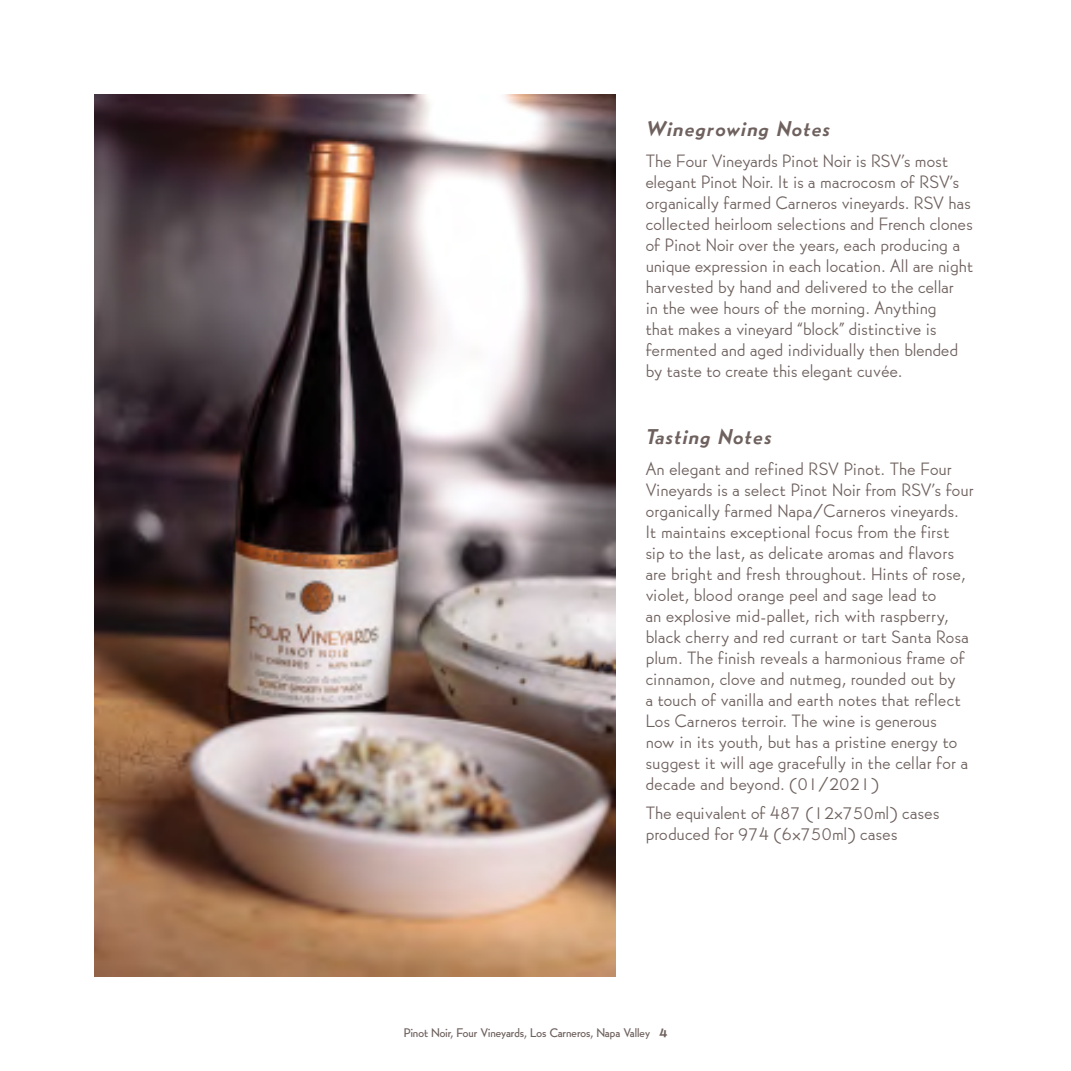
<style>
.page{position:relative;width:1071px;height:1071px;background:#fff}
.page>*{position:absolute;margin:0;border:0;box-sizing:border-box;transform-origin:0 0}
.t1{font:italic 800 21px "Bernhard Gothic SGOT Std";letter-spacing:.035em;color:#6e615e}
.t2{font:17.5px/21px "Bernhard Gothic SGOT Std";letter-spacing:.01em;color:#6e615e}
.t3{font:500 12.25px "Bernhard Gothic SGOT Std";color:#6e615e}
.s1{font-weight:800}
</style>
<div class="page">
<img style="left:94px;top:94px;width:521px;height:882px">
<p class="t1" style="left:646px;top:115px;width:185px">Winegrowing Notes</p>
<p class="t2" style="left:646px;top:150px;width:329px">The Four Vineyards Pinot Noir is RSV’s most elegant Pinot Noir. It is a macrocosm of RSV’s organically farmed Carneros vineyards. RSV has collected heirloom selections and French clones of Pinot Noir over the years, each producing a unique expression in each location. All are night harvested by hand and delivered to the cellar<br>in the wee hours of the morning. Anything<br>that makes a vineyard “block” distinctive is fermented and aged individually then blended by taste to create this elegant cuvée.</p>
<p class="t1" style="left:646px;top:423px;width:127px">Tasting Notes</p>
<p class="t2" style="left:646px;top:458px;width:329px">An elegant and refined RSV Pinot. The Four Vineyards is a select Pinot Noir from RSV’s four organically farmed Napa/Carneros vineyards.<br>It maintains exceptional focus from the first<br>sip to the last, as delicate aromas and flavors are bright and fresh throughout. Hints of rose, violet, blood orange peel and sage lead to<br>an explosive mid-pallet, rich with raspberry, black cherry and red currant or tart Santa Rosa plum. The finish reveals a harmonious frame of cinnamon, clove and nutmeg, rounded out by<br>a touch of vanilla and earth notes that reflect Los Carneros terroir. The wine is generous<br>now in its youth, but has a pristine energy to suggest it will age gracefully in the cellar for a decade and beyond. (01/2021)</p>
<p class="t2" style="left:646px;top:802px;width:295px">The equivalent of 487 (12x750ml) cases produced for 974 (6x750ml) cases</p>
<p class="t3" style="left:404px;top:1024px;width:265px">Pinot Noir, Four Vineyards, Los Carneros, Napa Valley <span class="s1">4</span></p>
</div>
